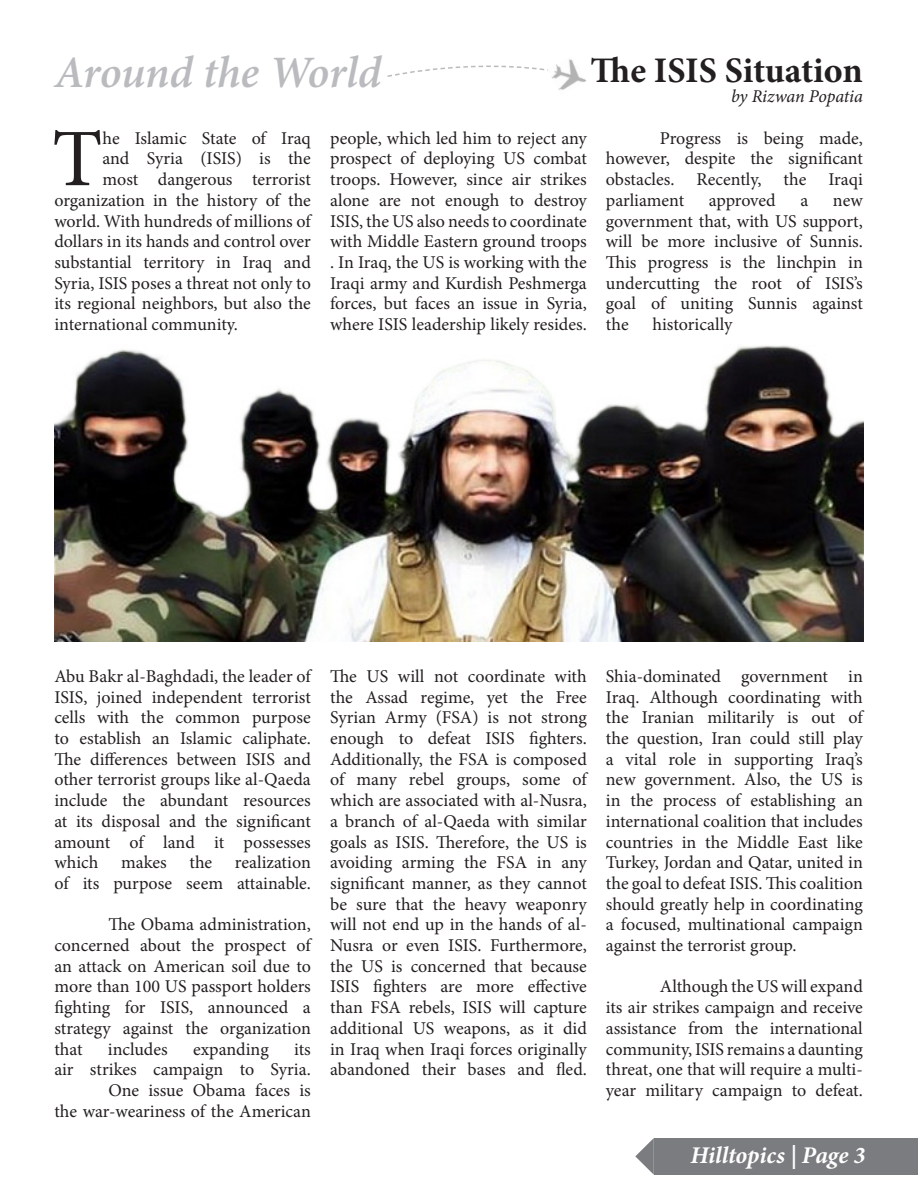
<style>
.page{position:relative;width:918px;height:1188px;background:#fff}
.page>*{position:absolute;margin:0;border:0;box-sizing:border-box;transform-origin:0 0}
.t1{font:81.75px "Minion Pro";color:#231f20}
.t2{font:italic 600 45px "Minion Pro";letter-spacing:-.005em;color:#babbbe}
.t3{font:700 36px "Minion Pro";letter-spacing:-.005em;color:#231f20}
.t4{font:italic 700 24px "Minion Pro";letter-spacing:-.005em;color:#fff}
.t5{font:18px/20.7px "Minion Pro";color:#231f20;text-align:justify}
.t6{font:italic 18px "Minion Pro";letter-spacing:-.01em;color:#231f20}
</style>
<div class="page">
<div style="left:654px;top:1138px;width:263px;height:37px;background:#7a7c7f"></div>
<svg style="left:635px;top:1138px;width:19px;height:37px"></svg>
<img style="left:54px;top:345px;width:810px;height:296px">
<svg style="left:387px;top:65px;width:158px;height:12px"></svg>
<img style="left:547px;top:59px;width:39px;height:31px">
<p class="t2" style="left:54px;top:41px;width:329px">Around the World</p>
<p class="t3" style="left:591px;top:45px;width:274px">The ISIS Situation</p>
<p class="t6" style="left:731px;top:84px;width:133px">by Rizwan Popatia</p>
<p class="t1" style="left:52px;top:104px;width:52px">T</p>
<p class="t5" style="left:102px;top:128px;width:210px">he Islamic State of Iraq</p>
<p class="t5" style="left:102px;top:148px;width:210px">and Syria (ISIS) is the</p>
<p class="t5" style="left:102px;top:169px;width:210px">most dangerous terrorist</p>
<p class="t5" style="left:54px;top:190px;width:258px">organization in the history of the</p>
<p class="t5" style="left:54px;top:211px;width:258px">world. With hundreds of millions of</p>
<p class="t5" style="left:54px;top:231px;width:258px">dollars in its hands and control over</p>
<p class="t5" style="left:54px;top:252px;width:258px">substantial territory in Iraq and</p>
<p class="t5" style="left:54px;top:273px;width:258px">Syria, ISIS poses a threat not only to</p>
<p class="t5" style="left:54px;top:293px;width:258px">its regional neighbors, but also the</p>
<p class="t5" style="left:54px;top:314px;width:185px">international community.</p>
<p class="t5" style="left:330px;top:128px;width:258px">people, which led him to reject any prospect of deploying US combat troops. However, since air strikes alone are not enough to destroy ISIS, the US also needs to coordinate with Middle Eastern ground troops . In Iraq, the US is working with the Iraqi army and Kurdish Peshmerga forces, but faces an issue in Syria, where ISIS leadership likely resides.</p>
<p class="t5" style="left:606px;top:128px;width:259px;text-indent:54px">Progress is being made, however, despite the significant obstacles. Recently, the Iraqi parliament</p>
<p class="t5" style="left:709px;top:190px;width:68px">approved</p>
<p class="t5" style="left:800px;top:190px;width:9px">a</p>
<p class="t5" style="left:606px;top:190px;width:259px;text-indent:227px">new government that, with US support, will be more inclusive of Sunnis.<br>This progress is the linchpin in undercutting the root of ISIS’s goal of uniting Sunnis against the</p>
<p class="t5" style="left:653px;top:314px;width:81px">historically</p>
<p class="t5" style="left:54px;top:666px;width:258px">Abu Bakr al-Baghdadi, the leader of ISIS, joined independent terrorist cells with the common purpose to establish an Islamic caliphate.<br>The differences between ISIS and other terrorist groups like al-Qaeda include the abundant resources at its disposal and the significant amount of land it possesses which</p>
<p class="t5" style="left:54px;top:852px;width:258px;text-align:right">realization<br>of its purpose seem attainable.</p>
<p class="t5" style="left:54px;top:914px;width:258px;text-indent:54px">The Obama administration, concerned about the prospect of an attack on American soil due to more than 100 US passport holders fighting for ISIS, announced a strategy against the organization that</p>
<p class="t5" style="left:121px;top:852px;width:47px">makes</p>
<p class="t5" style="left:189px;top:852px;width:24px">the</p>
<p class="t5" style="left:108px;top:1039px;width:61px">includes</p>
<p class="t5" style="left:193px;top:1039px;width:77px">expanding</p>
<p class="t5" style="left:54px;top:1039px;width:258px;text-align:right">its<br>air strikes campaign to Syria.</p>
<p class="t5" style="left:54px;top:1080px;width:258px;text-align:right">One issue Obama faces is<br>the war-weariness of the American</p>
<p class="t5" style="left:330px;top:666px;width:258px">The US will not coordinate with the Assad regime, yet the Free Syrian Army (FSA) is not strong enough to defeat ISIS fighters.<br>Additionally, the FSA is composed of many rebel groups, some of which are associated with al-Nusra, a branch of al-Qaeda with similar goals as ISIS. Therefore, the US is avoiding arming the FSA in any significant manner, as they cannot be sure that the heavy weaponry will not end up in the hands of al-Nusra or even ISIS. Furthermore, the US is concerned that because ISIS fighters are more effective than FSA rebels, ISIS will capture additional US weapons, as it did in Iraq when Iraqi forces originally abandoned their bases and fled.</p>
<p class="t5" style="left:606px;top:666px;width:259px">Shia-dominated government in Iraq. Although coordinating with the Iranian militarily is out of the question, Iran could still play a vital role in supporting Iraq’s new government. Also, the US is in the process of establishing an international coalition that includes countries in the Middle East like Turkey, Jordan and Qatar, united in the goal to defeat ISIS. This coalition should greatly help in coordinating a focused, multinational campaign against the terrorist group.</p>
<p class="t5" style="left:606px;top:976px;width:259px;text-indent:54px">Although the US will expand its air strikes campaign and receive assistance from the international community, ISIS remains a daunting threat, one that will require a multi&shy;year military campaign to defeat.</p>
<p class="t4" style="left:691px;top:1138px;width:177px">Hilltopics | Page 3</p>
</div>
